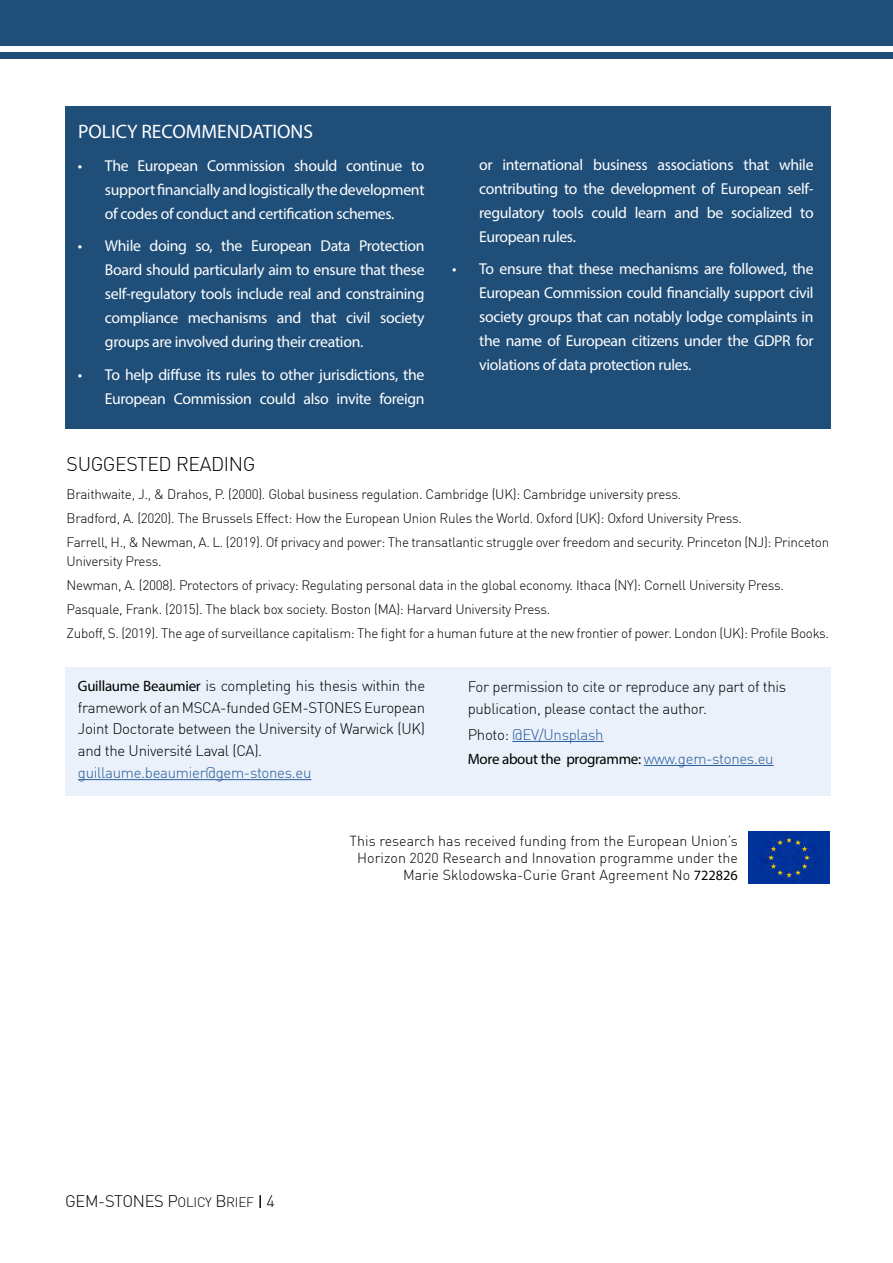
<style>
.page{position:relative;width:893px;height:1263px;background:#fff}
.page>*{position:absolute;margin:0;border:0;box-sizing:border-box;transform-origin:0 0}
.t1{font:19.5px "Myriad Pro";color:#fff}
.t2{font:300 19.5px "DIN Offc";letter-spacing:-.02em;color:#000}
.t3{font:300 16.5px "DIN Offc";letter-spacing:-.02em;color:#000}
.t4{font:15.75px/24px "Myriad Pro";letter-spacing:-.02em;color:#fff;text-align:justify}
.t5{font:300 15px/21.8px "DIN Offc";letter-spacing:-.02em;color:#000;text-align:justify}
.t6{font:300 15px "DIN Offc";letter-spacing:-.02em;color:#275b9b}
.t7{font:15px "Myriad Pro";letter-spacing:-.02em;color:#000}
.t8{font:300 14.25px/17.1px "DIN Offc";color:#000;text-align:right}
.t9{font:300 13.5px/23.7px "DIN Offc";letter-spacing:-.02em;color:#000}
.s1{font-family:"Myriad Pro";font-weight:400}
.s2{color:#000}
.s3{font-family:"DIN Offc";font-weight:300;color:#275b9b}
.s4{font-size:13.5px}
</style>
<div class="page">
<div style="left:0;top:0;width:893px;height:46px;background:#1f4e79"></div>
<div style="left:0;top:52px;width:893px;height:7px;background:#1f4e79"></div>
<svg style="left:260px;top:1195px;width:1px;height:13px"></svg>
<div style="left:65px;top:106px;width:766px;height:323px;background:#1f4e79"></div>
<div style="left:65px;top:667px;width:766px;height:128px;background:#eaf1fa"></div>
<hr style="left:78px;top:779px;width:233px;height:1px;background:#275b9b">
<hr style="left:512px;top:741px;width:92px;height:1px;background:#275b9b">
<hr style="left:644px;top:765px;width:130px;height:1px;background:#275b9b">
<img style="left:748px;top:832px;width:81px;height:52px">
<p class="t1" style="left:78px;top:120px;width:236px">POLICY RECOMMENDATIONS</p>
<p class="t4" style="left:105px;top:153px;width:321px;text-indent:-27px">• The European Commission should continue to support financially and logistically the development of codes of conduct and certification schemes.</p>
<p class="t4" style="left:105px;top:234px;width:321px;text-indent:-27px">• While doing so, the European Data Protection Board should particularly aim to ensure that these self-regulatory tools include real and constraining compliance mechanisms and that civil society groups are involved during their creation.</p>
<p class="t4" style="left:78px;top:362px;width:348px;text-align:right">• To help diffuse its rules to other jurisdictions, the<br>European Commission could also invite foreign</p>
<p class="t4" style="left:479px;top:152px;width:336px">or international business associations that while contributing to the development of European self&shy;regulatory tools could learn and be socialized to European rules.</p>
<p class="t4" style="left:479px;top:257px;width:336px;text-indent:-27px">• To ensure that these mechanisms are followed, the European Commission could financially support civil society groups that can notably lodge complaints in the name of European citizens under the GDPR for violations of data protection rules.</p>
<p class="t2" style="left:67px;top:452px;width:190px">SUGGESTED READING</p>
<p class="t9" style="left:67px;top:482px;width:764px">Braithwaite, J., &amp; Drahos, P. (2000). Global business regulation. Cambridge (UK): Cambridge university press.<br>Bradford, A. (2020). The Brussels Effect: How the European Union Rules the World. Oxford (UK): Oxford University Press.<br>Farrell, H., &amp; Newman, A. L. (2019). Of privacy and power: The transatlantic struggle over freedom and security. Princeton (NJ): Princeton</p>
<p class="t9" style="left:67px;top:549px;width:764px">University Press.<br>Newman, A. (2008). Protectors of privacy: Regulating personal data in the global economy. Ithaca (NY): Cornell University Press.<br>Pasquale, Frank. (2015). The black box society. Boston (MA): Harvard University Press.<br>Zuboff, S. (2019). The age of surveillance capitalism: The fight for a human future at the new frontier of power. London (UK): Profile Books.</p>
<p class="t5" style="left:78px;top:674px;width:349px"><span class="s1">Guillaume Beaumier</span> is completing his thesis within the framework of an MSCA-funded GEM-STONES European Joint Doctorate between the University of Warwick (UK) and the Université Laval (CA).</p>
<p class="t6" style="left:78px;top:763px;width:235px">guillaume.beaumier@gem-stones.eu</p>
<p class="t5" style="left:468px;top:675px;width:320px">For permission to cite or reproduce any part of this publication, please contact the author.</p>
<p class="t6" style="left:468px;top:725px;width:137px"><span class="s2">Photo:</span> @EV/Unsplash</p>
<p class="t7" style="left:468px;top:749px;width:307px">More about the programme: <span class="s3">www.gem-stones.eu</span></p>
<p class="t8" style="left:350px;top:832px;width:390px">This research has received funding from the European Union’s<br>Horizon 2020 Research and Innovation programme under the<br>Marie Sklodowska-Curie Grant Agreement No <span class="s1">722826</span></p>
<p class="t3" style="left:65px;top:1191px;width:211px">GEM-STONES P<span class="s4">OLICY</span> B<span class="s4">RIEF</span> 4</p>
</div>
